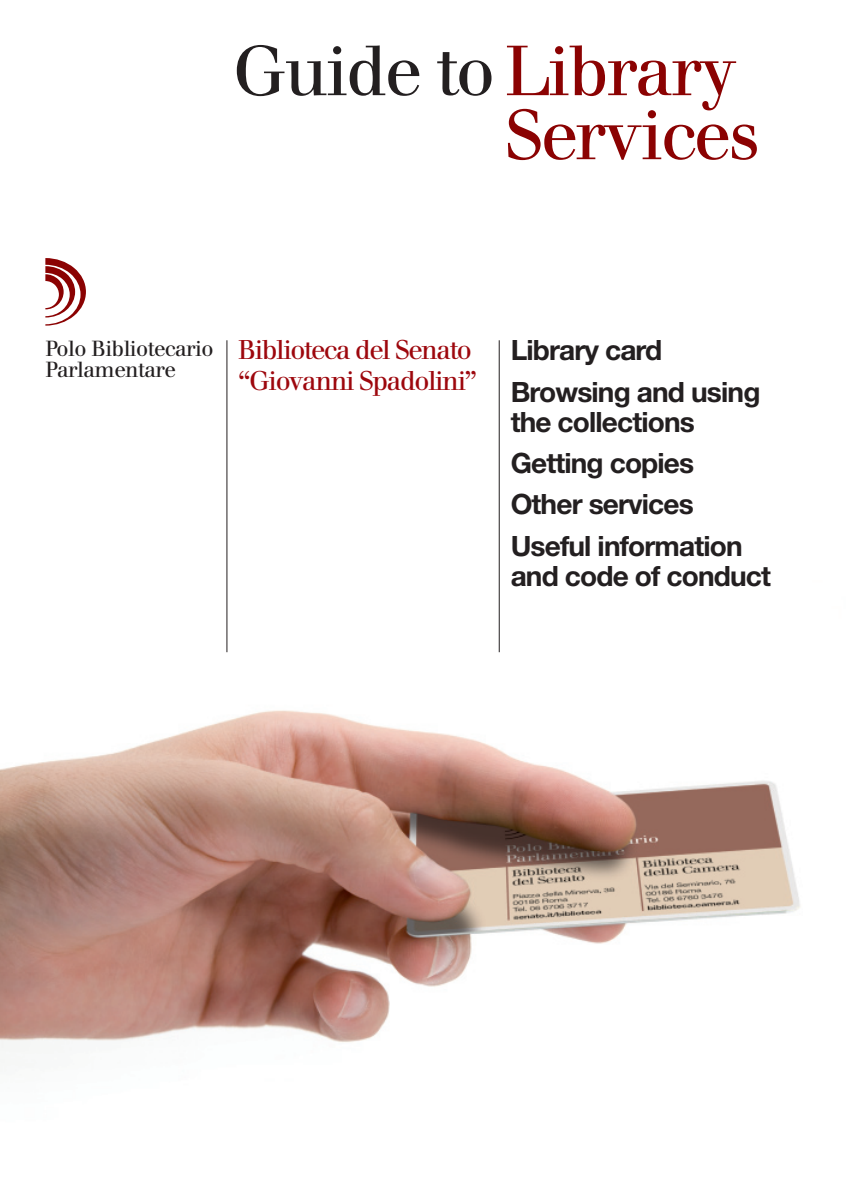
<style>
.page{position:relative;width:851px;height:1191px;background:#fff}
.page>*{position:absolute;margin:0;border:0;box-sizing:border-box;transform-origin:0 0}
.t1{font:70px/64px "Walbaum";letter-spacing:-.03em;color:#8b0202}
.t2{font:700 28px/41.4px "Helvetica Neue LT Std";letter-spacing:-.03em;color:#231f20}
.t3{font:26.8px/30.4px "Walbaum";letter-spacing:-.05em;color:#9d070d}
.t4{font:21.6px/21px "Walbaum";letter-spacing:-.025em;color:#231f20}
.s1{color:#231f20}
</style>
<div class="page">
<img style="left:0;top:580px;width:800px;height:468px">
<svg style="left:45px;top:258px;width:41px;height:68px"></svg>
<hr style="left:498px;top:340px;width:1px;height:312px;background:#231f20">
<hr style="left:226px;top:340px;width:1px;height:312px;background:#231f20">
<h1 class="t1" style="left:505px;top:46px;width:257px;text-indent:-272px"><span class="s1">Guide to</span> Library<br>Services</h1>
<p class="t4" style="left:45px;top:340px;width:170px">Polo Bibliotecario<br>Parlamentare</p>
<p class="t3" style="left:238px;top:337px;width:240px">Biblioteca del Senato “Giovanni Spadolini”</p>
<p class="t2" style="left:510px;top:332px;width:251px">Library card<br>Browsing and using</p>
<p class="t2" style="left:510px;top:404px;width:233px">the collections<br>Getting copies<br>Other services<br>Useful information</p>
<p class="t2" style="left:510px;top:558px;width:262px">and code of conduct</p>
</div>
